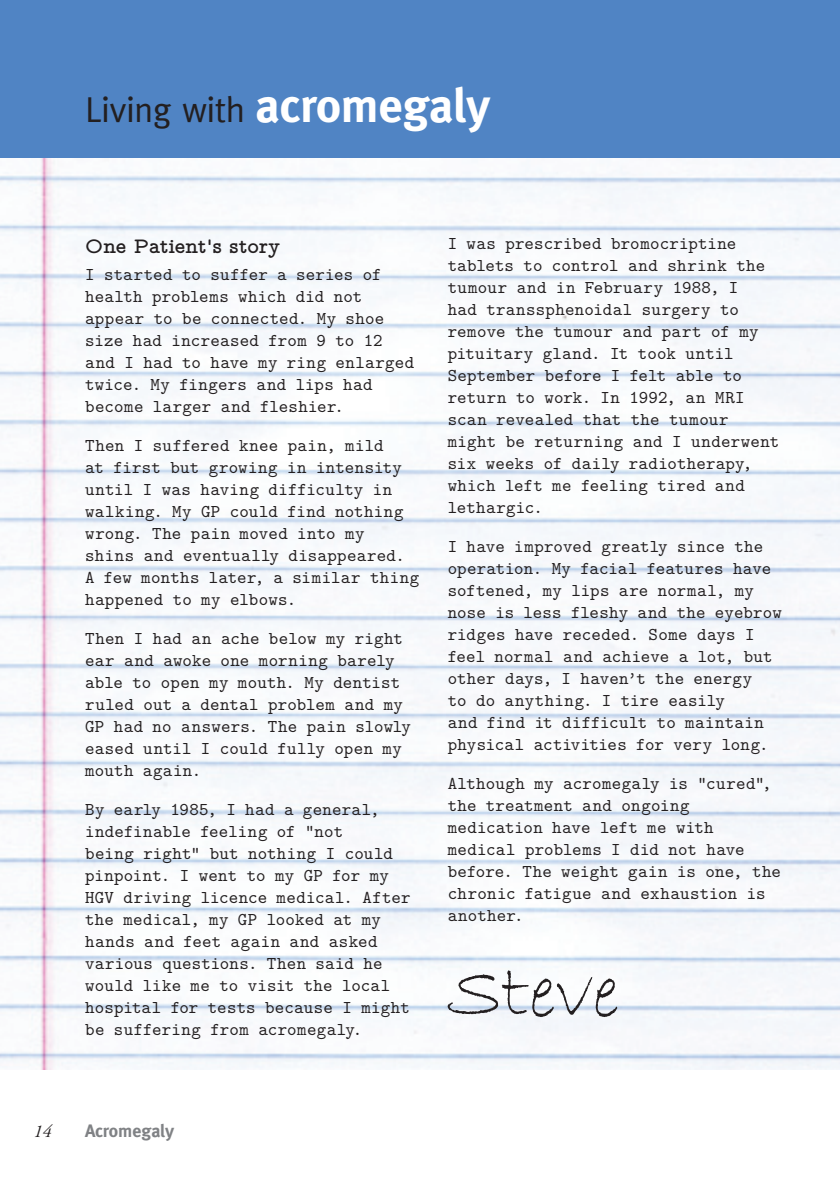
<style>
.page{position:relative;width:840px;height:1191px;background:#fff}
.page>*{position:absolute;margin:0;border:0;box-sizing:border-box;transform-origin:0 0}
.body_indent{font:76px "Bradley Hand ITC";color:#231f20}
.subhead{font:36px "Meta";letter-spacing:-.02em;color:#231f20}
.typewritten{font:700 22px "LM Mono Prop Lt 10";letter-spacing:-.005em;color:#231f20}
.typewritten-2{font:18px/22px "LM Mono 10";letter-spacing:.015em;color:#231f20}
.t1{font:700 18px "Meta";color:#808285}
.t2{font:italic 18px "Adobe Garamond Pro";color:#231f20}
.s1{font-weight:700;font-size:48px;color:#fff}
</style>
<div class="page">
<div style="left:0;top:0;width:839px;height:159px;background:#5084c4"></div>
<img style="left:0;top:159px;width:839px;height:910px">
<p class="subhead" style="left:85px;top:89px;width:406px">Living with <span class="s1">acromegaly</span></p>
<p class="typewritten" style="left:85px;top:230px;width:197px">One Patient's story</p>
<p class="typewritten-2" style="left:85px;top:263px;width:330px">I started to suffer a series of health problems which did not appear to be connected. My shoe size had increased from 9 to 12 and I had to have my ring enlarged twice. My fingers and lips had become larger and fleshier.</p>
<p class="typewritten-2" style="left:85px;top:434px;width:335px">Then I suffered knee pain, mild<br>at first but growing in intensity until I was having difficulty in walking. My GP could find nothing wrong. The pain moved into my<br>shins and eventually disappeared.<br>A few months later, a similar thing happened to my elbows.</p>
<p class="typewritten-2" style="left:85px;top:626px;width:327px">Then I had an ache below my right ear and awoke one morning barely able to open my mouth. My dentist ruled out a dental problem and my<br>GP had no answers. The pain slowly eased until I could fully open my mouth again.</p>
<p class="typewritten-2" style="left:85px;top:797px;width:327px">By early 1985, I had a general, indefinable feeling of “not<br>being right” but nothing I could pinpoint. I went to my GP for my<br>HGV driving licence medical. After the medical, my GP looked at my hands and feet again and asked various questions. Then said he would like me to visit the local hospital for tests because I might be suffering from acromegaly.</p>
<p class="typewritten-2" style="left:447px;top:232px;width:333px">I was prescribed bromocriptine tablets to control and shrink the tumour and in February 1988, I<br>had transsphenoidal surgery to remove the tumour and part of my pituitary gland. It took until<br>September before I felt able to return to work. In 1992, an MRI scan revealed that the tumour might be returning and I underwent six weeks of daily radiotherapy, which left me feeling tired and lethargic.</p>
<p class="typewritten-2" style="left:447px;top:535px;width:335px">I have improved greatly since the operation. My facial features have softened, my lips are normal, my nose is less fleshy and the eyebrow ridges have receded. Some days I feel normal and achieve a lot, but other days, I haven’t the energy<br>to do anything. I tire easily<br>and find it difficult to maintain physical activities for very long.</p>
<p class="typewritten-2" style="left:447px;top:771px;width:335px">Although my acromegaly is “cured”, the treatment and ongoing medication have left me with medical problems I did not have before. The weight gain is one, the chronic fatigue and exhaustion is another.</p>
<p class="body_indent" style="left:447px;top:949px;width:173px">Steve</p>
<p class="t2" style="left:34px;top:1120px;width:19px">14</p>
<p class="t1" style="left:85px;top:1120px;width:90px">Acromegaly</p>
</div>
